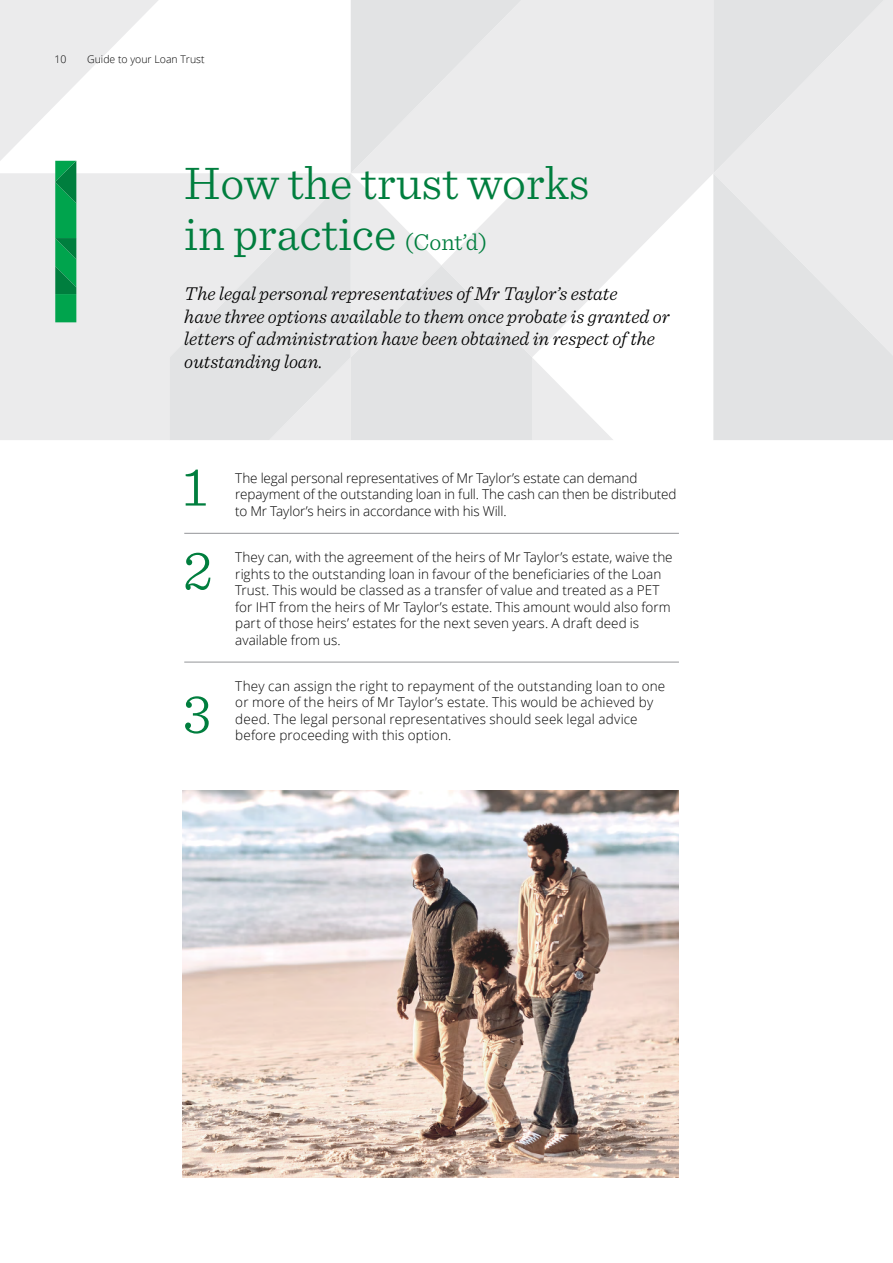
<style>
.page{position:relative;width:893px;height:1263px;background:#fff}
.page>*{position:absolute;margin:0;border:0;box-sizing:border-box;transform-origin:0 0}
.t1{font:300 57px/83.6px "Sentinel";color:#007e3e}
.t2{font:300 48px/51px "Sentinel";color:#007e3e}
.t3{font:italic 300 19.5px/22.5px "Sentinel";color:#000}
.t4{font:300 13.5px/16.5px "Open Sans";color:#000}
.t5{font:300 10.5px "Open Sans";color:#000}
.s1{font-size:24px}
</style>
<div class="page">
<svg style="left:614px;top:0;width:99px;height:274px;fill:#ebebec"></svg>
<div style="left:0;top:173px;width:169px;height:267px;background:#ebebec"></div>
<svg style="left:713px;top:0;width:180px;height:173px;background:#e6e7e8"></svg>
<svg style="left:713px;top:173px;width:180px;height:267px;background:#e5e6e7"></svg>
<svg style="left:169px;top:173px;width:100px;height:267px;background:#e6e7e8"></svg>
<svg style="left:269px;top:0;width:345px;height:440px"></svg>
<hr style="left:184px;top:533px;width:495px;height:1px;background:#939598">
<hr style="left:184px;top:662px;width:495px;height:1px;background:#939598">
<svg style="left:0;top:0;width:159px;height:322px"></svg>
<img style="left:183px;top:791px;width:496px;height:387px">
<p class="t5" style="left:55px;top:52px;width:13px">10</p>
<p class="t5" style="left:87px;top:52px;width:119px">Guide to your Loan Trust</p>
<h2 class="t2" style="left:184px;top:154px;width:407px">How the trust works in practice <span class="s1">(Cont’d)</span></h2>
<h3 class="t3" style="left:184px;top:281px;width:487px">The legal personal representatives of Mr Taylor’s estate<br>have three options available to them once probate is granted or letters of administration have been obtained in respect of the outstanding loan.</h3>
<h1 class="t1" style="left:183px;top:441px;width:31px">1<br>2</h1>
<h1 class="t1" style="left:183px;top:668px;width:30px">3</h1>
<p class="t4" style="left:235px;top:469px;width:443px">The legal personal representatives of Mr Taylor’s estate can demand repayment of the outstanding loan in full. The cash can then be distributed to Mr Taylor’s heirs in accordance with his Will.</p>
<p class="t4" style="left:235px;top:549px;width:439px">They can, with the agreement of the heirs of Mr Taylor’s estate, waive the rights to the outstanding loan in favour of the beneficiaries of the Loan Trust. This would be classed as a transfer of value and treated as a PET for IHT from the heirs of Mr Taylor’s estate. This amount would also form part of those heirs’ estates for the next seven years. A draft deed is available from us.</p>
<p class="t4" style="left:235px;top:677px;width:432px">They can assign the right to repayment of the outstanding loan to one or more of the heirs of Mr Taylor’s estate. This would be achieved by deed. The legal personal representatives should seek legal advice before proceeding with this option.</p>
</div>
